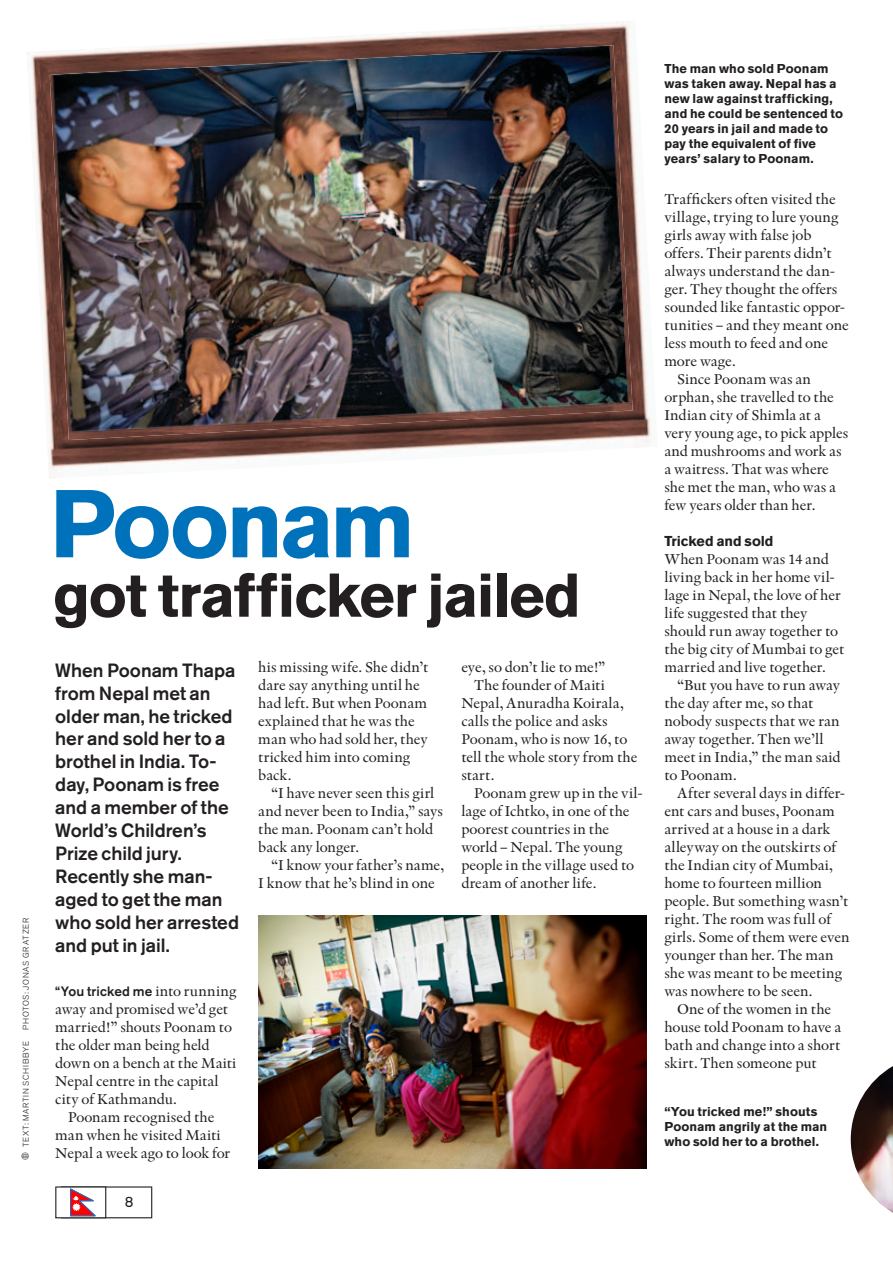
<style>
.page{position:relative;width:893px;height:1263px;background:#fff}
.page>*{position:absolute;margin:0;border:0;box-sizing:border-box;transform-origin:0 0}
.t1{font:700 95.25px "Akzidenz Grotesk Pro";letter-spacing:-.035em;color:#0072bc}
.t2{font:700 61.2px "Akzidenz Grotesk Pro";letter-spacing:-.025em;color:#231f20}
.t3{font:500 19.05px/23px "Akzidenz Grotesk Pro";letter-spacing:-.005em;color:#231f20}
.t4{font:15px/18px "Indigo";letter-spacing:-.005em;color:#231f20}
.t5{font:15px "Akzidenz Grotesk Pro";color:#231f20}
.t6{font:700 14.25px "Akzidenz Grotesk Pro";letter-spacing:-.005em;color:#231f20}
.t7{font:500 13.5px "Akzidenz Grotesk Pro";letter-spacing:.01em;color:#231f20}
.t8{font:700 12.75px/15px "Akzidenz Grotesk Pro";letter-spacing:.01em;color:#231f20}
.t9{font:300 8.25px "Akzidenz Grotesk Pro";letter-spacing:.09em;color:#231f20}
.s1{font-family:"Indigo";font-weight:400;font-size:15px}
</style>
<div class="page">
<svg style="left:55px;top:1186px;width:97px;height:32px"></svg>
<img style="left:258px;top:915px;width:389px;height:253px">
<img style="left:27px;top:21px;width:624px;height:457px">
<img style="left:50px;top:45px;width:583px;height:395px">
<img style="left:851px;top:1066px;width:42px;height:147px">
<p class="t9" style="left:21px;top:1030px;width:113px;rotate:-90deg">PHOTOS: JONAS GRATZER</p>
<p class="t9" style="left:21px;top:1147px;width:108px;rotate:-90deg">TEXT: MARTIN SCHIBBYE</p>
<h1 class="t1" style="left:50px;top:462px;width:367px">Poonam</h1>
<h2 class="t2" style="left:53px;top:556px;width:529px">got trafficker jailed</h2>
<p class="t3" style="left:55px;top:658px;width:185px">When Poonam Thapa from Nepal met an older man, he tricked her and sold her to a brothel in India. To&shy;day, Poonam is free and a member of the<br>World’s Children’s<br>Prize child jury.<br>Recently she man&shy;aged to get the man who sold her arrested and put in jail.</p>
<p class="t4" style="left:258px;top:658px;width:172px">his missing wife. She didn’t dare say anything until he had left. But when Poonam explained that he was the man who had sold her, they tricked him into coming back.</p>
<p class="t4" style="left:461px;top:658px;width:146px">eye, so don’t lie to me!”</p>
<p class="t4" style="left:474px;top:676px;width:132px">The founder of Maiti</p>
<p class="t4" style="left:461px;top:694px;width:164px">Nepal, Anuradha Koirala,</p>
<p class="t4" style="left:461px;top:712px;width:148px">calls the police and asks</p>
<p class="t4" style="left:461px;top:730px;width:168px">Poonam, who is now 16, to</p>
<p class="t4" style="left:461px;top:748px;width:178px">tell the whole story from the</p>
<p class="t4" style="left:461px;top:766px;width:35px">start.</p>
<p class="t4" style="left:474px;top:784px;width:170px">Poonam grew up in the vil-</p>
<p class="t4" style="left:461px;top:802px;width:170px">lage of Ichtko, in one of the</p>
<p class="t4" style="left:461px;top:820px;width:149px">poorest countries in the</p>
<p class="t4" style="left:461px;top:838px;width:163px">world – Nepal. The young</p>
<p class="t4" style="left:461px;top:856px;width:174px">people in the village used to</p>
<p class="t4" style="left:461px;top:874px;width:137px">dream of another life.</p>
<p class="t4" style="left:258px;top:784px;width:186px;text-indent:13px">“I have never seen this girl and never been to India,” says the man. Poonam can’t hold back any longer.</p>
<p class="t4" style="left:258px;top:856px;width:188px;text-indent:13px">“I know your father’s name,<br>I know that he’s blind in one</p>
<p class="t7" style="left:55px;top:982px;width:183px">“You tricked me <span class="s1">into running</span></p>
<p class="t4" style="left:55px;top:1000px;width:183px">away and promised we’d get married!” shouts Poonam to the older man being held down on a bench at the Maiti<br>Nepal centre in the capital city of Kathmandu.</p>
<p class="t4" style="left:55px;top:1108px;width:177px;text-indent:13px">Poonam recognised the man when he visited Maiti<br>Nepal a week ago to look for</p>
<p class="t5" style="left:125px;top:1192px;width:10px">8</p>
<p class="t8" style="left:664px;top:61px;width:180px">The man who sold Poonam was taken away. Nepal has a new law against trafficking, and he could be sentenced to<br>20 years in jail and made to pay the equivalent of five years’ salary to Poonam.</p>
<p class="t4" style="left:664px;top:190px;width:173px">Traffickers often visited the</p>
<p class="t4" style="left:664px;top:208px;width:176px">village, trying to lure young</p>
<p class="t4" style="left:664px;top:226px;width:149px">girls away with false job</p>
<p class="t4" style="left:664px;top:244px;width:169px">offers. Their parents didn’t</p>
<p class="t4" style="left:664px;top:262px;width:172px">always understand the dan-</p>
<p class="t4" style="left:664px;top:280px;width:175px">ger. They thought the offers</p>
<p class="t4" style="left:664px;top:298px;width:182px">sounded like fantastic oppor-</p>
<p class="t4" style="left:664px;top:316px;width:186px">tunities – and they meant one</p>
<p class="t4" style="left:664px;top:334px;width:165px">less mouth to feed and one</p>
<p class="t4" style="left:664px;top:352px;width:73px">more wage.</p>
<p class="t4" style="left:677px;top:370px;width:135px">Since Poonam was an</p>
<p class="t4" style="left:664px;top:388px;width:171px">orphan, she travelled to the</p>
<p class="t4" style="left:664px;top:406px;width:158px">Indian city of Shimla at a</p>
<p class="t4" style="left:664px;top:424px;width:186px">very young age, to pick apples</p>
<p class="t4" style="left:664px;top:442px;width:179px">and mushrooms and work as</p>
<p class="t4" style="left:664px;top:460px;width:166px">a waitress. That was where</p>
<p class="t4" style="left:664px;top:478px;width:173px">she met the man, who was a</p>
<p class="t4" style="left:664px;top:496px;width:153px">few years older than her.</p>
<p class="t6" style="left:664px;top:531px;width:111px">Tricked and sold</p>
<p class="t4" style="left:664px;top:550px;width:181px">When Poonam was 14 and living back in her home vil&shy;lage in Nepal, the love of her life suggested that they should run away together to the big city of Mumbai to get married and live together.</p>
<p class="t4" style="left:664px;top:676px;width:178px;text-indent:13px">“But you have to run away the day after me, so that nobody suspects that we ran away together. Then we’ll meet in India,” the man said to Poonam.</p>
<p class="t4" style="left:664px;top:784px;width:187px;text-indent:13px">After several days in differ&shy;ent cars and buses, Poonam arrived at a house in a dark alleyway on the outskirts of the Indian city of Mumbai, home to fourteen million people. But something wasn’t right. The room was full of girls. Some of them were even younger than her. The man she was meant to be meeting was nowhere to be seen.</p>
<p class="t4" style="left:664px;top:1000px;width:178px;text-indent:13px">One of the women in the house told Poonam to have a bath and change into a short skirt. Then someone put</p>
<p class="t8" style="left:664px;top:1104px;width:164px">“You tricked me!” shouts<br>Poonam angrily at the man who sold her to a brothel.</p>
</div>
